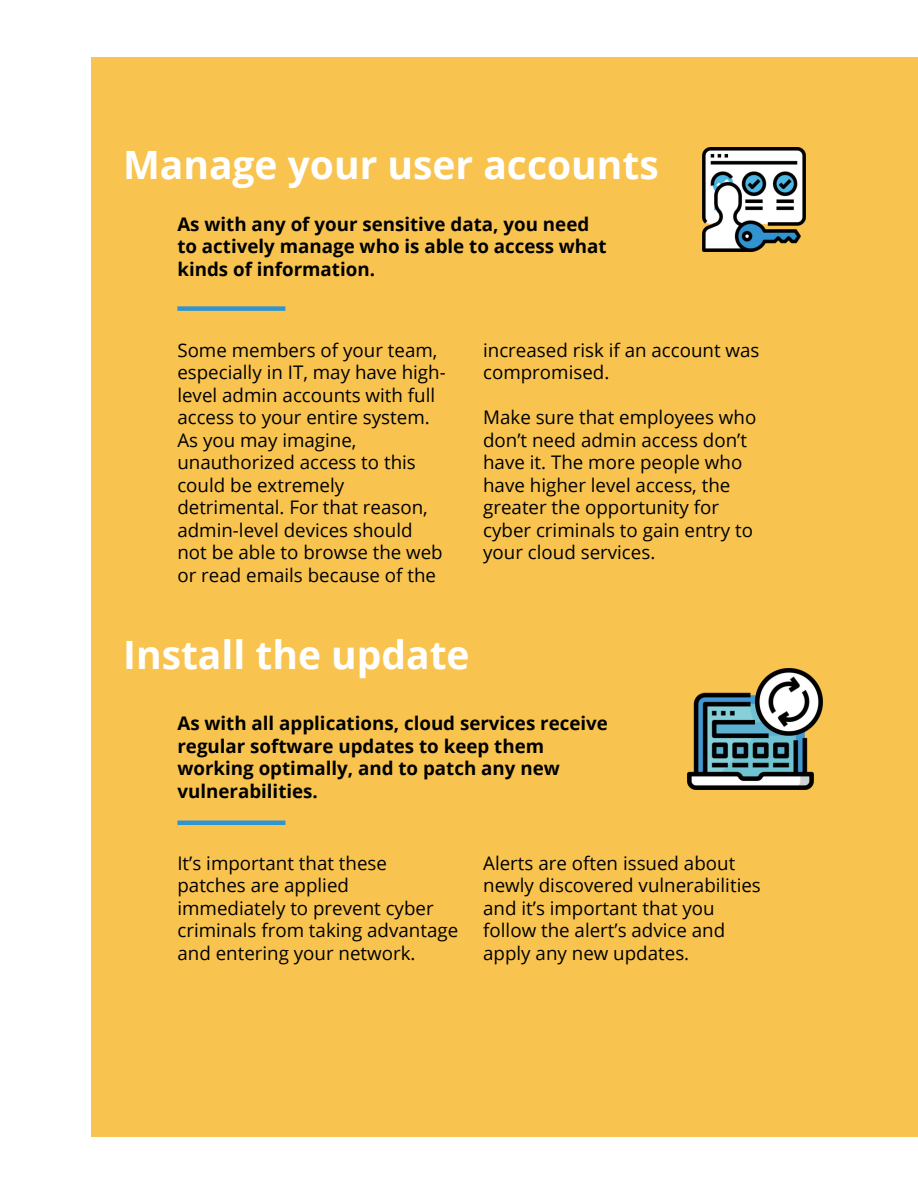
<style>
.page{position:relative;width:918px;height:1188px;background:#fff}
.page>*{position:absolute;margin:0;border:0;box-sizing:border-box;transform-origin:0 0}
.t1{font:700 39px "Open Sans";color:#fff}
.t2{font:18.75px/22.5px "Open Sans";color:#000}
.t3{font:700 18.75px/22.5px "Open Sans";color:#000}
</style>
<div class="page">
<div style="left:92px;top:57px;width:826px;height:1080px;background:#f8c44f"></div>
<div style="left:177px;top:306px;width:108px;height:5px;background:#3194d1"></div>
<hr style="left:177px;top:821px;width:108px;height:4px;background:#3194d1">
<img style="left:703px;top:148px;width:102px;height:103px">
<img style="left:687px;top:668px;width:135px;height:122px">
<h1 class="t1" style="left:123px;top:137px;width:537px">Manage your user accounts</h1>
<p class="t3" style="left:177px;top:212px;width:431px">As with any of your sensitive data, you need to actively manage who is able to access what kinds of information.</p>
<p class="t2" style="left:177px;top:338px;width:270px">Some members of your team, especially in IT, may have high&shy;level admin accounts with full access to your entire system.<br>As you may imagine, unauthorized access to this could be extremely detrimental. For that reason, admin-level devices should not be able to browse the web or read emails because of the</p>
<p class="t2" style="left:483px;top:338px;width:278px">increased risk if an account was compromised.</p>
<p class="t2" style="left:483px;top:406px;width:275px">Make sure that employees who don’t need admin access don’t have it. The more people who have higher level access, the greater the opportunity for cyber criminals to gain entry to your cloud services.</p>
<h1 class="t1" style="left:123px;top:628px;width:348px">Install the update</h1>
<p class="t3" style="left:177px;top:712px;width:432px">As with all applications, cloud services receive regular software updates to keep them working optimally, and to patch any new vulnerabilities.</p>
<p class="t2" style="left:177px;top:851px;width:282px">It’s important that these patches are applied immediately to prevent cyber criminals from taking advantage and entering your network.</p>
<p class="t2" style="left:483px;top:851px;width:279px">Alerts are often issued about newly discovered vulnerabilities and it’s important that you follow the alert’s advice and apply any new updates.</p>
</div>
